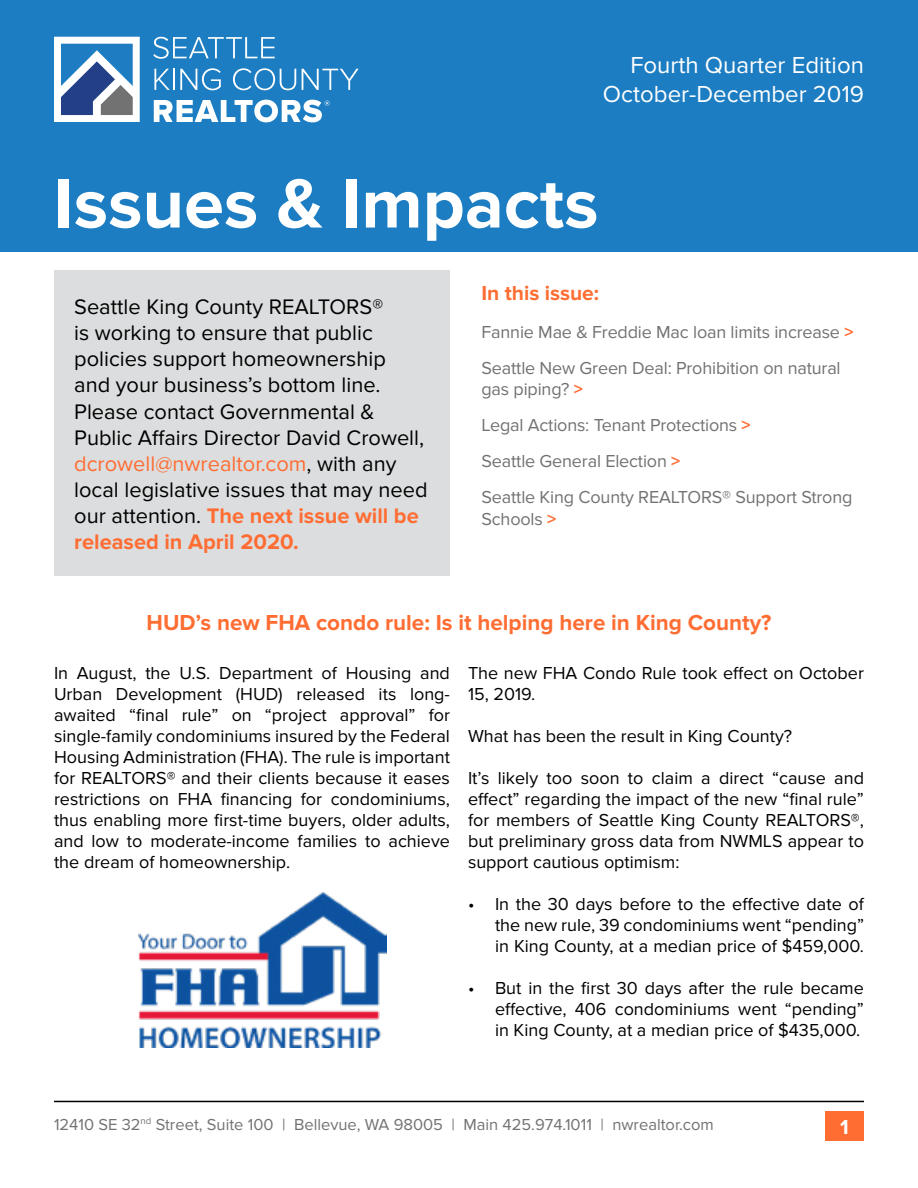
<style>
.page{position:relative;width:918px;height:1188px;background:#fff}
.page>*{position:absolute;margin:0;border:0;box-sizing:border-box;transform-origin:0 0}
.t1{font:700 72px "Proxima Nova";color:#fff}
.t2{font:24px/28.8px "Proxima Nova";color:#fff;text-align:right}
.t3{font:700 22.5px "Proxima Nova";color:#ff6d33}
.t4{font:21.9px/26.2px "Proxima Nova";color:#000}
.t5{font:700 21px "Proxima Nova";color:#ff6d33}
.t6{font:700 21px "Proxima Nova";color:#fff}
.t7{font:18px/21px "Proxima Nova";color:#000;text-align:justify}
.t8{font:18px/36px "Proxima Nova";letter-spacing:-.01em;color:#717271}
.t9{font:16.5px "Proxima Nova";color:#717271}
.s1{color:#ff6d33}
.s2{font-weight:700;color:#ff6d33}
</style>
<div class="page">
<hr style="left:54px;top:1101px;width:810px;height:1px;background:#000">
<div style="left:825px;top:1111px;width:39px;height:29px;background:#ff6d33"></div>
<div style="left:0;top:0;width:918px;height:252px;background:#1c7dc2"></div>
<svg style="left:54px;top:37px;width:86px;height:85px"></svg>
<svg style="left:153px;top:37px;width:122px;height:22px"></svg>
<svg style="left:154px;top:69px;width:16px;height:21px"></svg>
<hr style="left:173px;top:69px;width:2px;height:21px;background:#fff">
<svg style="left:180px;top:68px;width:41px;height:22px"></svg>
<svg style="left:233px;top:68px;width:63px;height:22px"></svg>
<svg style="left:302px;top:69px;width:57px;height:21px"></svg>
<svg style="left:154px;top:100px;width:176px;height:22px"></svg>
<div style="left:54px;top:270px;width:396px;height:306px;background:#dcddde"></div>
<img style="left:138px;top:893px;width:249px;height:155px">
<h2 class="t2" style="left:603px;top:51px;width:263px">Fourth Quarter Edition<br>October-December 2019</h2>
<h1 class="t1" style="left:54px;top:162px;width:546px">Issues &amp; Impacts</h1>
<p class="t4" style="left:74px;top:294px;width:355px">Seattle King County REALTORS®<br>is working to ensure that public policies support homeownership<br>and your business’s bottom line.<br>Please contact Governmental &amp; Public Affairs Director David Crowell, <span class="s1">dcrowell@nwrealtor.com</span>, with any local legislative issues that may need our attention. <span class="s2">The next issue will be released in April 2020.</span></p>
<p class="t5" style="left:482px;top:281px;width:119px">In this issue:</p>
<p class="t8" style="left:482px;top:315px;width:373px">Fannie Mae &amp; Freddie Mac loan limits increase <span class="s2">&gt;<br></span>Seattle New Green Deal: Prohibition on natural</p>
<p class="t8" style="left:482px;top:372px;width:372px">gas piping? <span class="s2">&gt;<br></span>Legal Actions: Tenant Protections <span class="s2">&gt;<br></span>Seattle General Election <span class="s2">&gt;<br></span>Seattle King County REALTORS® Support Strong</p>
<p class="t8" style="left:482px;top:502px;width:76px">Schools <span class="s2">&gt;</span></p>
<p class="t3" style="left:147px;top:609px;width:626px">HUD’s new FHA condo rule: Is it helping here in King County?</p>
<p class="t7" style="left:54px;top:663px;width:398px">In August, the U.S. Department of Housing and Urban Development (HUD) released its long&shy;awaited “final rule” on “project approval” for single-family condominiums insured by the Federal Housing Administration (FHA). The rule is important for REALTORS® and their clients because it eases restrictions on FHA financing for condominiums, thus enabling more first-time buyers, older adults, and low to moderate-income families to achieve the dream of homeownership.</p>
<p class="t7" style="left:468px;top:663px;width:398px">The new FHA Condo Rule took effect on October<br>15, 2019.</p>
<p class="t7" style="left:468px;top:726px;width:326px">What has been the result in King County?</p>
<p class="t7" style="left:468px;top:768px;width:398px">It’s likely too soon to claim a direct “cause and effect” regarding the impact of the new “final rule” for members of Seattle King County REALTORS®, but preliminary gross data from NWMLS appear to support cautious optimism:</p>
<p class="t7" style="left:495px;top:894px;width:371px;text-indent:-27px">• In the 30 days before to the effective date of the new rule, 39 condominiums went “pending” in King County, at a median price of $459,000.</p>
<p class="t7" style="left:495px;top:978px;width:371px;text-indent:-27px">• But in the first 30 days after the rule became effective, 406 condominiums went “pending” in King County, at a median price of $435,000.</p>
<p class="t9" style="left:54px;top:1115px;width:661px">12410 SE 32<sup>nd</sup> Street, Suite 100 | Bellevue, WA 98005 | Main 425.974.1011 | nwrealtor.com</p>
<p class="t6" style="left:840px;top:1115px;width:10px">1</p>
</div>
